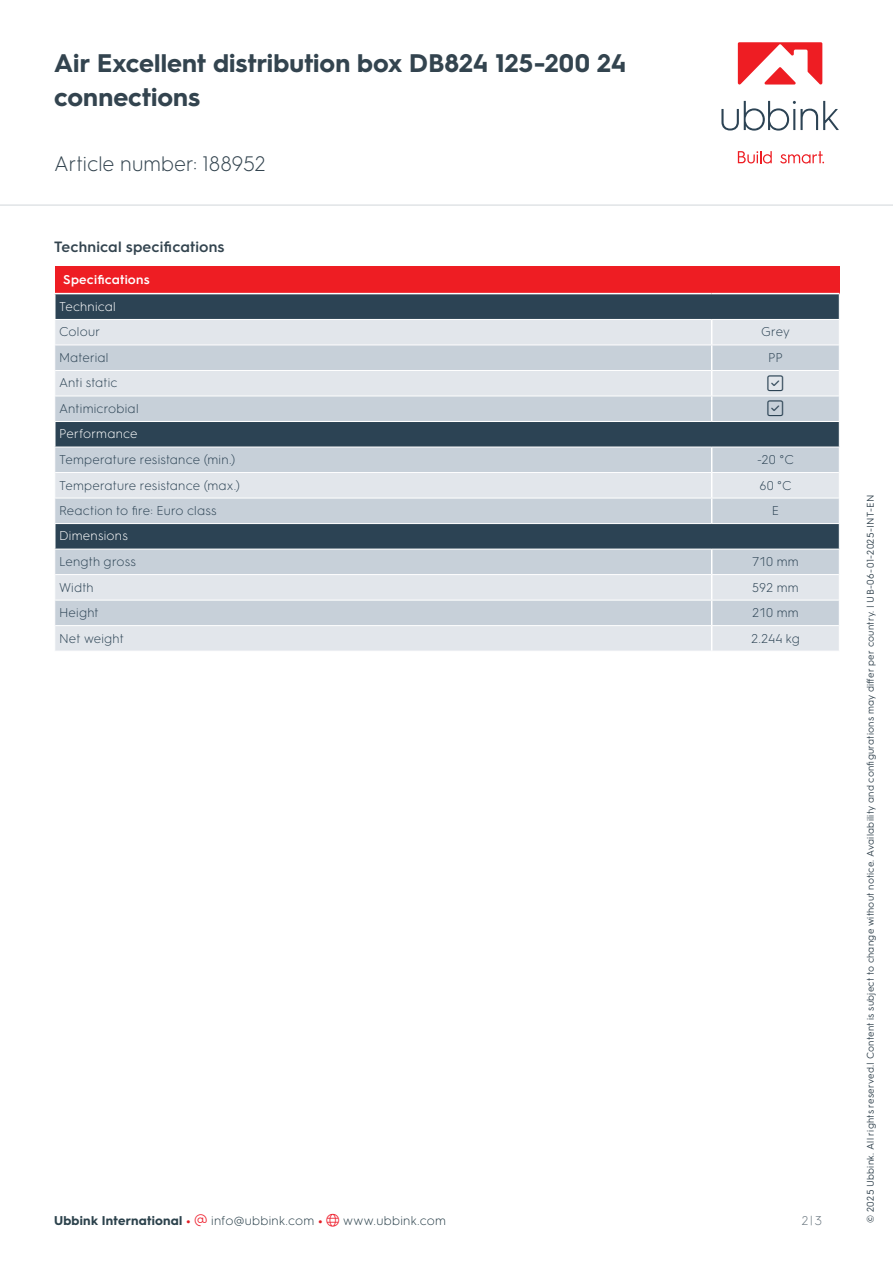
<style>
.page{position:relative;width:893px;height:1263px;background:#fff}
.page>*{position:absolute;margin:0;border:0;box-sizing:border-box;transform-origin:0 0}
.t1{font:700 25.5px/34px "HGS3";letter-spacing:.005em;color:#33444f}
.t2{font:300 21px "HGS3";color:#33444f}
.t3{font:300 18px "Font Awesome 6 Pro";color:#2c4354}
.t4{font:600 15px "HGS3";letter-spacing:.01em;color:#33444f}
.t5{font:300 12.75px "HGS3";letter-spacing:.015em;color:#2c4354}
.t6{font:300 12.75px "HGS3";letter-spacing:.02em;color:#2c424c}
.t7{font:300 12.75px "HGS3";letter-spacing:.015em;color:#fff}
.t8{font:600 12.75px "HGS3";letter-spacing:.015em;color:#fff}
.t9{font:300 12.75px "HGS3";color:#66737c}
.t10{font:9.75px "HGS3";letter-spacing:.03em;color:#33444f}
.s1{font-weight:700}
.s2{font-weight:700;color:#e31e25}
.s3{color:#ee1f2d}
</style>
<div class="page">
<div style="left:55px;top:266px;width:784px;height:28px;background:#ee1d23"></div>
<svg style="left:56px;top:294px;width:783px;height:25px;background:#2f4656"></svg>
<div style="left:55px;top:320px;width:784px;height:331px;background:#e2e6eb"></div>
<svg style="left:55px;top:345px;width:784px;height:280px;background:#b2bcc6"></svg>
<hr style="left:54px;top:293px;width:658px;height:1px;background:#fff">
<hr style="left:712px;top:293px;width:127px;height:1px;background:#fff">
<hr style="left:55px;top:344px;width:657px;height:1px;background:#fff">
<hr style="left:712px;top:344px;width:127px;height:1px;background:#fff">
<hr style="left:55px;top:370px;width:657px;height:1px;background:#fff">
<hr style="left:712px;top:370px;width:127px;height:1px;background:#fff">
<hr style="left:55px;top:396px;width:657px;height:1px;background:#fff">
<hr style="left:712px;top:396px;width:127px;height:1px;background:#fff">
<svg style="left:711px;top:320px;width:1px;height:101px"></svg>
<hr style="left:54px;top:421px;width:658px;height:1px;background:#fff">
<hr style="left:712px;top:421px;width:128px;height:1px;background:#fff">
<hr style="left:54px;top:422px;width:2px;height:25px;background:#fff">
<hr style="left:54px;top:447px;width:658px;height:1px;background:#fff">
<hr style="left:712px;top:447px;width:128px;height:1px;background:#fff">
<hr style="left:55px;top:472px;width:657px;height:1px;background:#fff">
<hr style="left:712px;top:472px;width:127px;height:1px;background:#fff">
<hr style="left:55px;top:498px;width:657px;height:1px;background:#fff">
<hr style="left:712px;top:498px;width:127px;height:1px;background:#fff">
<svg style="left:711px;top:447px;width:1px;height:76px"></svg>
<hr style="left:54px;top:523px;width:658px;height:1px;background:#fff">
<hr style="left:712px;top:523px;width:128px;height:1px;background:#fff">
<hr style="left:54px;top:524px;width:2px;height:25px;background:#fff">
<hr style="left:54px;top:549px;width:658px;height:1px;background:#fff">
<hr style="left:712px;top:549px;width:128px;height:1px;background:#fff">
<hr style="left:55px;top:574px;width:657px;height:1px;background:#fff">
<hr style="left:712px;top:574px;width:127px;height:1px;background:#fff">
<hr style="left:55px;top:600px;width:657px;height:1px;background:#fff">
<hr style="left:712px;top:600px;width:127px;height:1px;background:#fff">
<hr style="left:55px;top:625px;width:657px;height:1px;background:#fff">
<hr style="left:712px;top:625px;width:127px;height:1px;background:#fff">
<svg style="left:711px;top:549px;width:1px;height:102px"></svg>
<svg style="left:839px;top:294px;width:1px;height:255px"></svg>
<hr style="left:0;top:204px;width:893px;height:2px;background:#e1e4e6">
<svg style="left:721px;top:101px;width:118px;height:30px"></svg>
<svg style="left:738px;top:151px;width:34px;height:13px"></svg>
<svg style="left:780px;top:151px;width:44px;height:13px"></svg>
<svg style="left:738px;top:42px;width:84px;height:43px"></svg>
<svg style="left:768px;top:375px;width:15px;height:16px"></svg>
<svg style="left:768px;top:400px;width:15px;height:16px"></svg>
<h1 class="t1" style="left:54px;top:45px;width:574px">Air Excellent distribution box DB824 125-200 24 connections</h1>
<h2 class="t2" style="left:54px;top:150px;width:213px">Article number: 188952</h2>
<p class="t4" style="left:54px;top:236px;width:172px">Technical specifications</p>
<p class="t8" style="left:63px;top:270px;width:88px">Specifications</p>
<p class="t7" style="left:59px;top:297px;width:58px">Technical</p>
<p class="t5" style="left:59px;top:323px;width:43px">Colour</p>
<p class="t5" style="left:761px;top:323px;width:30px">Grey</p>
<p class="t5" style="left:59px;top:349px;width:51px">Material</p>
<p class="t5" style="left:768px;top:349px;width:16px">PP</p>
<p class="t5" style="left:59px;top:374px;width:60px">Anti static</p>
<h3 class="t3" style="left:768px;top:374px;width:17px">▲❑◆</h3>
<p class="t5" style="left:59px;top:400px;width:81px">Antimicrobial</p>
<h3 class="t3" style="left:768px;top:399px;width:17px">▲❑◆</h3>
<p class="t7" style="left:59px;top:425px;width:80px">Performance</p>
<p class="t5" style="left:59px;top:451px;width:178px">Temperature resistance (min.)</p>
<p class="t5" style="left:757px;top:451px;width:38px">-20 °C</p>
<p class="t5" style="left:59px;top:476px;width:183px">Temperature resistance (max.)</p>
<p class="t5" style="left:759px;top:476px;width:34px">60 °C</p>
<p class="t5" style="left:59px;top:502px;width:159px">Reaction to fire: Euro class</p>
<p class="t5" style="left:772px;top:502px;width:9px">E</p>
<p class="t7" style="left:59px;top:527px;width:70px">Dimensions</p>
<p class="t5" style="left:59px;top:553px;width:79px">Length gross</p>
<p class="t5" style="left:752px;top:553px;width:48px">710 mm</p>
<p class="t5" style="left:59px;top:578px;width:36px">Width</p>
<p class="t5" style="left:752px;top:578px;width:48px">592 mm</p>
<p class="t5" style="left:59px;top:604px;width:41px">Height</p>
<p class="t5" style="left:752px;top:604px;width:48px">210 mm</p>
<p class="t5" style="left:59px;top:629px;width:66px">Net weight</p>
<p class="t5" style="left:751px;top:629px;width:50px">2.244 kg</p>
<p class="t6" style="left:54px;top:1211px;width:394px"><span class="s1">Ubbink International</span> <span class="s2">•</span> <span class="s3">▼</span> info@ubbink.com <span class="s2">•</span> <span class="s3">●□</span> www.ubbink.com</p>
<p class="t9" style="left:802px;top:1211px;width:22px">2|3</p>
<p class="t10" style="left:864px;top:1222px;width:729px;rotate:-90deg">© 2025 Ubbink. All rights reserved.| Content is subject to change without notice. Availability and configurations may differ per country. | UB-06-01-2025-INT-EN</p>
</div>
